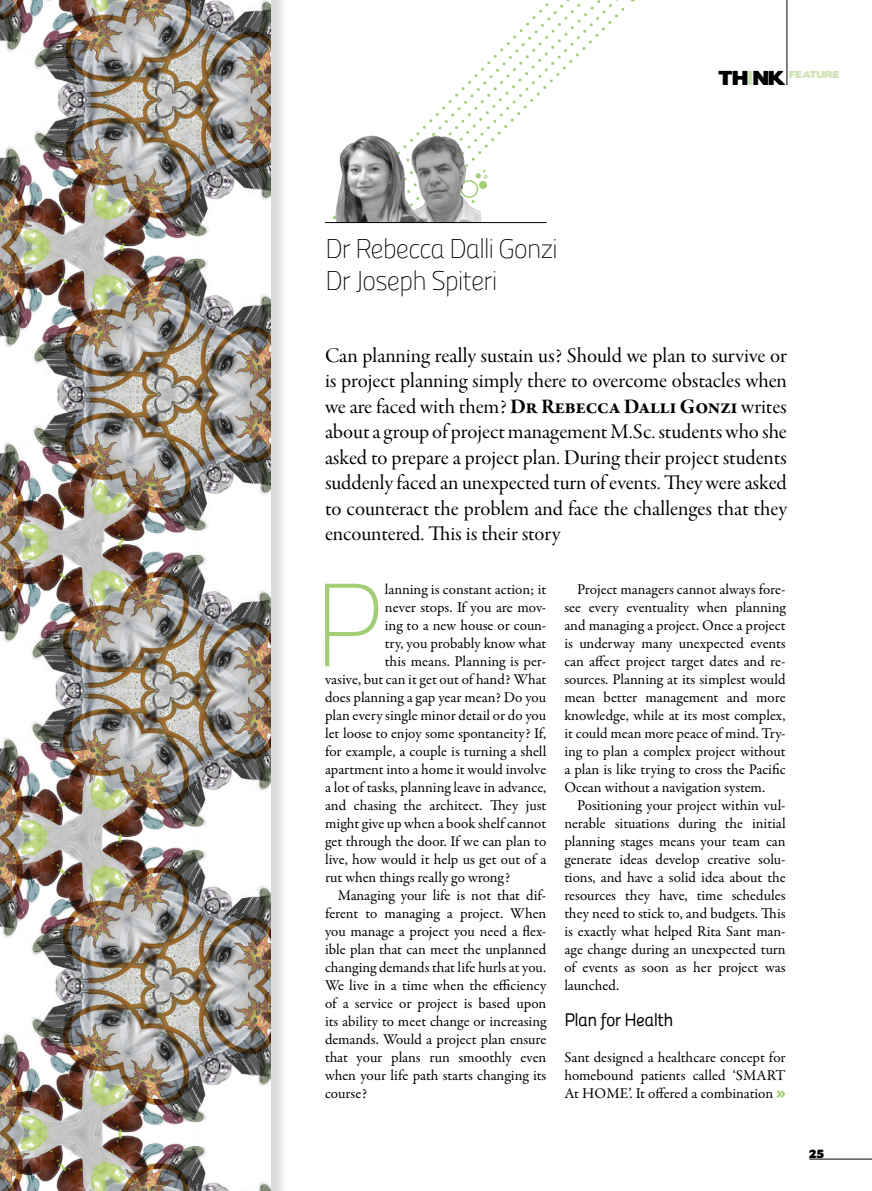
<style>
.page{position:relative;width:872px;height:1191px;background:#fff}
.page>*{position:absolute;margin:0;border:0;box-sizing:border-box;transform-origin:0 0}
.t1{font:117.9px "Panefresco 1 wt";color:#a3ce75}
.t2{font:27px/32.4px "Panefresco 1 wt";letter-spacing:-.045em;color:#000}
.t3{font:21px/25.5px "Garamond Premr Pro Subh";color:#000;text-align:justify}
.t4{font:18px "Panefresco 400 wt";letter-spacing:-.035em;color:#000}
.t5{font:15px/18px "Garamond Premr Pro";color:#000;text-align:justify}
.t6{font:10.5px "Boris Black Bloxx";color:#000}
.t7{font:9px "Boris Black Bloxx";color:#cfe4b6}
.s1{font-size:18px;color:#000}
.s2{font-size:18px}
.s3{font-family:"Garamond Premr Pro Bd Subh"}
.s4{font-family:"Boris Black Bloxx";font-size:13.5px;color:#a3ce75}
</style>
<div class="page">
<hr style="left:786px;top:0;width:1px;height:85px;background:#000">
<hr style="left:809px;top:1158px;width:63px;height:1px;background:#000">
<div style="left:0;top:0;width:289px;height:1191px;background:#000;opacity:.15"></div>
<img style="left:0;top:0;width:270px;height:1191px">
<svg style="left:417px;top:0;width:216px;height:189px"></svg>
<img style="left:417px;top:135px;width:64px;height:87px">
<img style="left:335px;top:136px;width:93px;height:86px">
<hr style="left:325px;top:222px;width:221px;height:1px;background:#000">
<h2 class="t2" style="left:325px;top:231px;width:234px">Dr Rebecca Dalli Gonzi<br>Dr Joseph Spiteri</h2>
<p class="t7" style="left:718px;top:68px;width:86px"><span class="s1">TH</span><span class="s2">I</span><span class="s1">NK</span> FEATURE</p>
<p class="t3" style="left:325px;top:344px;width:463px">Can planning really sustain us? Should we plan to survive or is project planning simply there to overcome obstacles when we are faced with them? <span class="s3">Dr Rebecca Dalli Gonzi</span> writes about a group of project management M.Sc. students who she asked to prepare a project plan. During their project students suddenly faced an unexpected turn of events. They were asked to counteract the problem and face the challenges that they encountered. This is their story</p>
<h1 class="t1" style="left:312px;top:541px;width:74px">P</h1>
<p class="t5" style="left:385px;top:581px;width:163px">lanning is constant action; it</p>
<p class="t5" style="left:564px;top:581px;width:223px;text-indent:13px">Project managers cannot always fore&shy;see every eventuality when planning and managing a project. Once a project is underway many unexpected events can affect project target dates and re&shy;sources. Planning at its simplest would mean better management and more knowledge, while at its most complex, it could mean more peace of mind. Try&shy;ing to plan a complex project without a plan is like trying to cross the Pacific Ocean without a navigation system.</p>
<p class="t5" style="left:564px;top:797px;width:223px;text-indent:13px">Positioning your project within vul&shy;nerable situations during the initial planning stages means your team can generate ideas develop creative solu&shy;tions, and have a solid idea about the resources they have, time schedules they need to stick to, and budgets. This is exactly what helped Rita Sant man&shy;age change during an unexpected turn of events as soon as her project was launched.</p>
<p class="t4" style="left:564px;top:1006px;width:111px">Plan for Health</p>
<p class="t5" style="left:564px;top:1049px;width:223px">Sant designed a healthcare concept for homebound patients called ‘SMART At HOME’. It offered a combination <span class="s4">»</span></p>
<p class="t5" style="left:385px;top:599px;width:163px">never stops. If you are mov-</p>
<p class="t5" style="left:385px;top:617px;width:163px">ing to a new house or coun-</p>
<p class="t5" style="left:385px;top:635px;width:163px">try, you probably know what</p>
<p class="t5" style="left:385px;top:653px;width:163px">this means. Planning is per-</p>
<p class="t5" style="left:325px;top:671px;width:223px">vasive, but can it get out of hand? What</p>
<p class="t5" style="left:325px;top:689px;width:223px">does planning a gap year mean? Do you</p>
<p class="t5" style="left:325px;top:707px;width:223px">plan every single minor detail or do you</p>
<p class="t5" style="left:325px;top:725px;width:223px">let loose to enjoy some spontaneity? If,</p>
<p class="t5" style="left:325px;top:743px;width:223px">for example, a couple is turning a shell</p>
<p class="t5" style="left:325px;top:761px;width:223px">apartment into a home it would involve</p>
<p class="t5" style="left:325px;top:779px;width:223px">a lot of tasks, planning leave in advance,</p>
<p class="t5" style="left:325px;top:797px;width:223px">and chasing the architect. They just</p>
<p class="t5" style="left:325px;top:815px;width:223px">might give up when a book shelf cannot</p>
<p class="t5" style="left:325px;top:833px;width:223px">get through the door. If we can plan to</p>
<p class="t5" style="left:325px;top:851px;width:223px">live, how would it help us get out of a</p>
<p class="t5" style="left:325px;top:869px;width:187px">rut when things really go wrong?</p>
<p class="t5" style="left:338px;top:887px;width:210px">Managing your life is not that dif-</p>
<p class="t5" style="left:325px;top:905px;width:223px">ferent to managing a project. When</p>
<p class="t5" style="left:325px;top:923px;width:223px">you manage a project you need a flex-</p>
<p class="t5" style="left:325px;top:941px;width:223px">ible plan that can meet the unplanned</p>
<p class="t5" style="left:325px;top:959px;width:223px">changing demands that life hurls at you.</p>
<p class="t5" style="left:325px;top:977px;width:223px">We live in a time when the efficiency</p>
<p class="t5" style="left:325px;top:995px;width:223px">of a service or project is based upon</p>
<p class="t5" style="left:325px;top:1013px;width:223px">its ability to meet change or increasing</p>
<p class="t5" style="left:325px;top:1031px;width:223px">demands. Would a project plan ensure</p>
<p class="t5" style="left:325px;top:1049px;width:223px">that your plans run smoothly even</p>
<p class="t5" style="left:325px;top:1067px;width:223px">when your life path starts changing its</p>
<p class="t5" style="left:325px;top:1085px;width:44px">course?</p>
<p class="t6" style="left:809px;top:1145px;width:16px">25</p>
</div>
